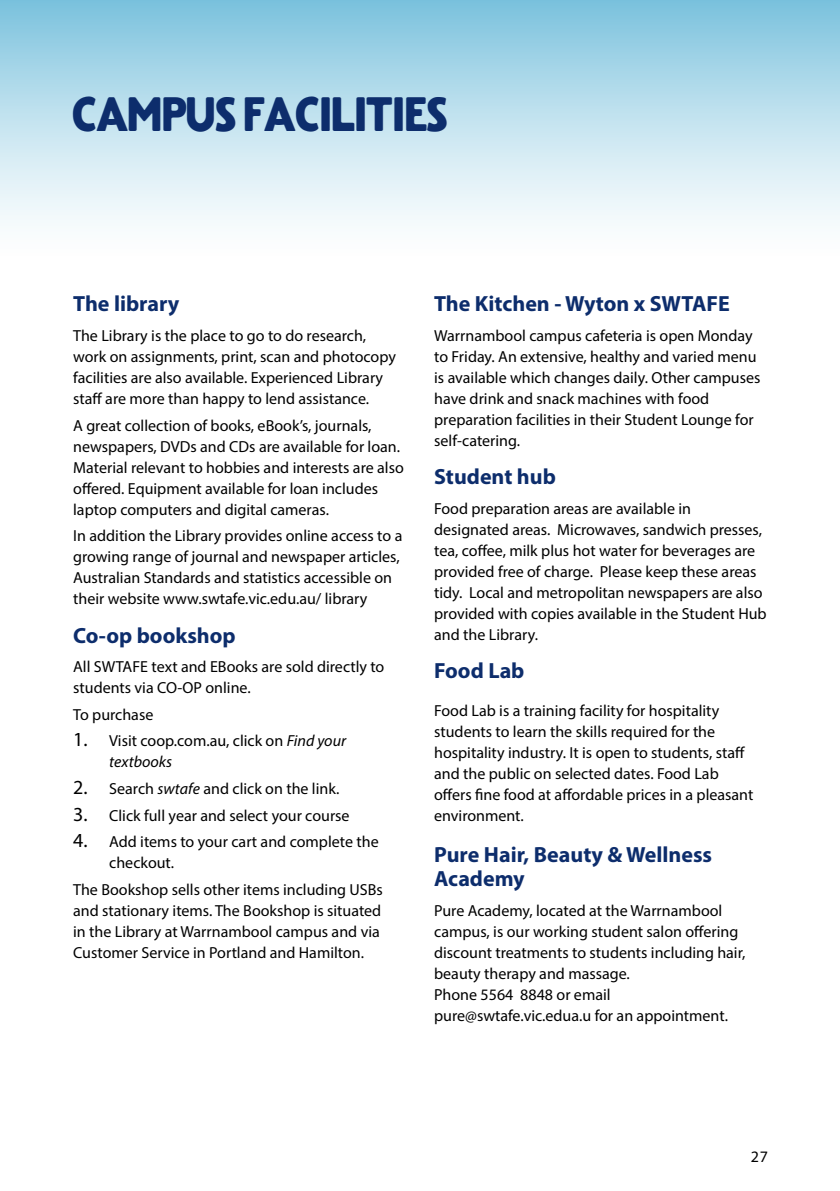
<style>
.page{position:relative;width:840px;height:1191px;background:#fff}
.page>*{position:absolute;margin:0;border:0;box-sizing:border-box;transform-origin:0 0}
.t1{font:condensed 48px "AI Oz Poster";letter-spacing:.015em;color:#0d2d6c}
.t2{font:700 22px/24px "Myriad Pro";color:#0d2d6c}
.t3{font:16px/21px "Myriad Pro";color:#000}
.s1{font-size:20px}
.s2{font-style:italic}
</style>
<div class="page">
<div style="left:0;top:0;width:839px;height:257px;background:linear-gradient(to bottom,#80c4de,#fff)"></div>
<h1 class="t1" style="left:72px;top:85px;width:375px">CAMPUS FACILITIES</h1>
<h2 class="t2" style="left:73px;top:291px;width:107px">The library</h2>
<p class="t3" style="left:73px;top:325px;width:324px">The Library is the place to go to do research, work on assignments, print, scan and photocopy facilities are also available. Experienced Library staff are more than happy to lend assistance.</p>
<p class="t3" style="left:73px;top:414px;width:332px">A great collection of books, eBook’s, journals, newspapers, DVDs and CDs are available for loan.<br>Material relevant to hobbies and interests are also offered. Equipment available for loan includes laptop computers and digital cameras.</p>
<p class="t3" style="left:73px;top:525px;width:330px">In addition the Library provides online access to a growing range of journal and newspaper articles, Australian Standards and statistics accessible on their website www.swtafe.vic.edu.au/ library</p>
<h2 class="t2" style="left:73px;top:622px;width:164px">Co-op bookshop</h2>
<p class="t3" style="left:73px;top:656px;width:312px">All SWTAFE text and EBooks are sold directly to students via CO-OP online.</p>
<p class="t3" style="left:73px;top:703px;width:82px">To purchase</p>
<p class="t3" style="left:109px;top:730px;width:238px;text-indent:-36px"><span class="s1">1.</span> Visit coop.com.au, click on <span class="s2">Find your textbooks</span></p>
<p class="t3" style="left:73px;top:778px;width:267px"><span class="s1">2.</span> Search <span class="s2">swtafe</span> and click on the link.</p>
<p class="t3" style="left:73px;top:804px;width:278px"><span class="s1">3.</span> Click full year and select your course</p>
<p class="t3" style="left:109px;top:831px;width:271px;text-indent:-36px"><span class="s1">4.</span> Add items to your cart and complete the checkout.</p>
<p class="t3" style="left:73px;top:879px;width:311px">The Bookshop sells other items including USBs and stationary items. The Bookshop is situated in the Library at Warrnambool campus and via Customer Service in Portland and Hamilton.</p>
<h2 class="t2" style="left:434px;top:291px;width:243px">The Kitchen - Wyton x SWTA</h2>
<h2 class="t2" style="left:706px;top:291px;width:23px">FE</h2>
<p class="t3" style="left:434px;top:325px;width:327px">Warrnambool campus cafeteria is open Monday to Friday. An extensive, healthy and varied menu is available which changes daily. Other campuses have drink and snack machines with food preparation facilities in their Student Lounge for self-catering.</p>
<h2 class="t2" style="left:434px;top:464px;width:123px">Student hub</h2>
<p class="t3" style="left:434px;top:497px;width:334px">Food preparation areas are available in designated areas. Microwaves, sandwich presses, tea, coffee, milk plus hot water for beverages are provided free of charge. Please keep these areas tidy. Local and metropolitan newspapers are also provided with copies available in the Student Hub and the Library.</p>
<h2 class="t2" style="left:434px;top:658px;width:92px">Food Lab</h2>
<p class="t3" style="left:434px;top:700px;width:320px">Food Lab is a training facility for hospitality students to learn the skills required for the hospitality industry. It is open to students, staff and the public on selected dates. Food Lab offers fine food at affordable prices in a pleasant environment.</p>
<h2 class="t2" style="left:434px;top:842px;width:279px">Pure Hair, Beauty &amp; Wellness<br>Academy</h2>
<p class="t3" style="left:434px;top:899px;width:312px">Pure Academy, located at the Warrnambool campus, is our working student salon offering discount treatments to students including hair, beauty therapy and massage.<br>Phone 5564 8848 or email pure@swtafe.vic.edua.u for an appointment.</p>
<p class="t3" style="left:750px;top:1145px;width:19px">27</p>
</div>
